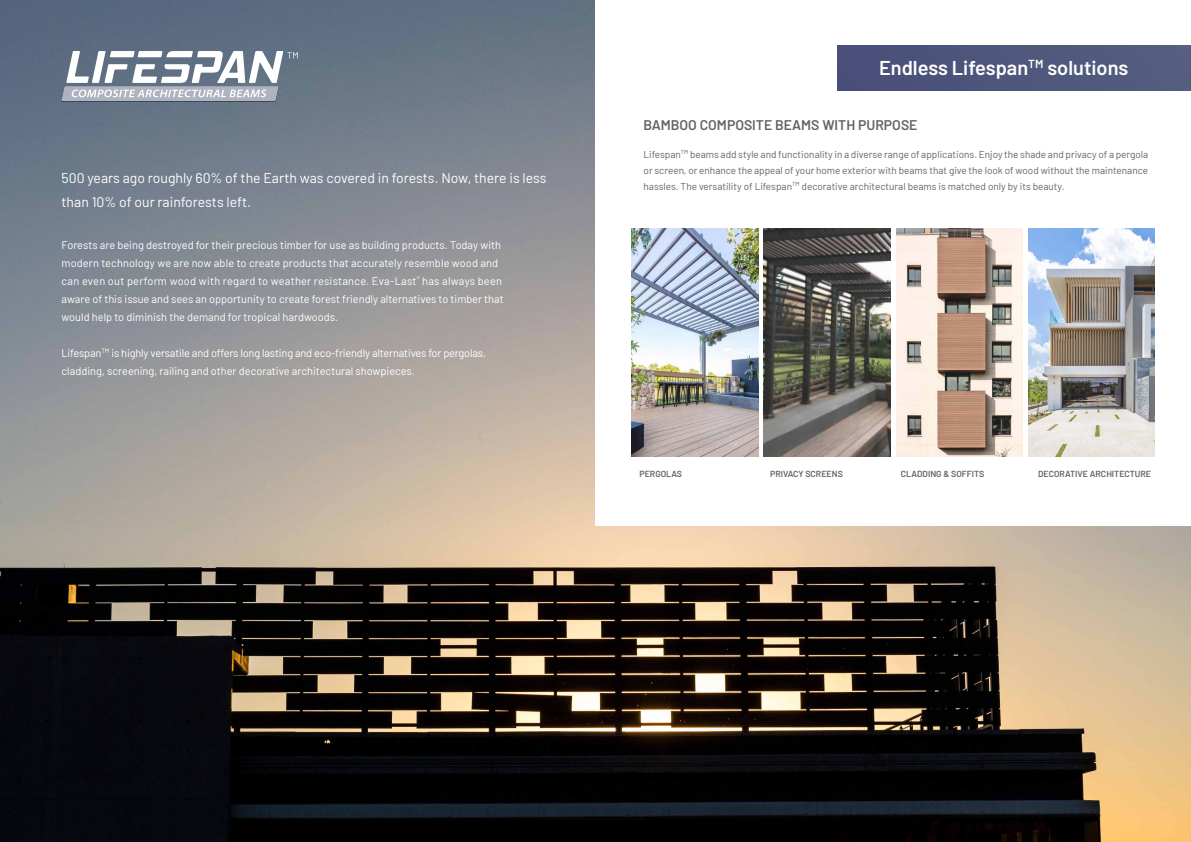
<style>
.page{position:relative;width:1191px;height:842px;background:#fff}
.page>*{position:absolute;margin:0;border:0;box-sizing:border-box;transform-origin:0 0}
.t1{font:600 20px "Barlow";color:#fff}
.t2{font:14px/24px "Barlow";color:#fff}
.t3{font:600 14px "Barlow";color:#636466}
.t4{font:11px/18px "Barlow";color:#fff}
.t5{font:10px/16px "Barlow";color:#636466;text-align:justify}
.t6{font:600 8.8px "Barlow";color:#636466}
</style>
<div class="page">
<img style="left:0;top:0;width:1191px;height:842px">
<svg style="left:61px;top:51px;width:237px;height:51px"></svg>
<div style="left:595px;top:0;width:596px;height:526px;background:#fff"></div>
<img style="left:631px;top:228px;width:127px;height:229px">
<img style="left:896px;top:228px;width:126px;height:229px">
<img style="left:763px;top:228px;width:127px;height:229px">
<img style="left:1028px;top:228px;width:127px;height:229px">
<div style="left:837px;top:45px;width:354px;height:45px;background:#4f577c"></div>
<p class="t2" style="left:62px;top:165px;width:486px">500 years ago roughly 60% of the Earth was covered in forests. Now, there is less than 10% of our rainforests left.</p>
<p class="t4" style="left:62px;top:235px;width:444px">Forests are being destroyed for their precious timber for use as building products. Today with modern technology we are now able to create products that accurately resemble wood and can even out perform wood with regard to weather resistance. Eva-Last<sup>®</sup> has always been aware of this issue and sees an opportunity to create forest friendly alternatives to timber that would help to diminish the demand for tropical hardwoods.</p>
<p class="t4" style="left:62px;top:343px;width:426px">Lifespan<sup>TM</sup> is highly versatile and offers long lasting and eco-friendly alternatives for pergolas, cladding, screening, railing and other decorative architectural showpieces.</p>
<h1 class="t1" style="left:879px;top:53px;width:251px">Endless Lifespan<sup>TM</sup> solutions</h1>
<p class="t3" style="left:643px;top:115px;width:275px">BAMBOO COMPOSITE BEAMS WITH PURPOSE</p>
<p class="t5" style="left:643px;top:145px;width:506px">Lifespan<sup>TM</sup> beams add style and functionality in a diverse range of applications. Enjoy the shade and privacy of a pergola or screen, or enhance the appeal of your home exterior with beams that give the look of wood without the maintenance hassles. The versatility of Lifespan<sup>TM</sup> decorative architectural beams is matched only by its beauty.</p>
<p class="t6" style="left:639px;top:468px;width:44px">PERGOLAS</p>
<p class="t6" style="left:770px;top:468px;width:74px">PRIVACY SCREENS</p>
<p class="t6" style="left:901px;top:468px;width:85px">CLADDING &amp; SOFFITS</p>
<p class="t6" style="left:1038px;top:468px;width:114px">DECORATIVE ARCHITECTURE</p>
</div>
